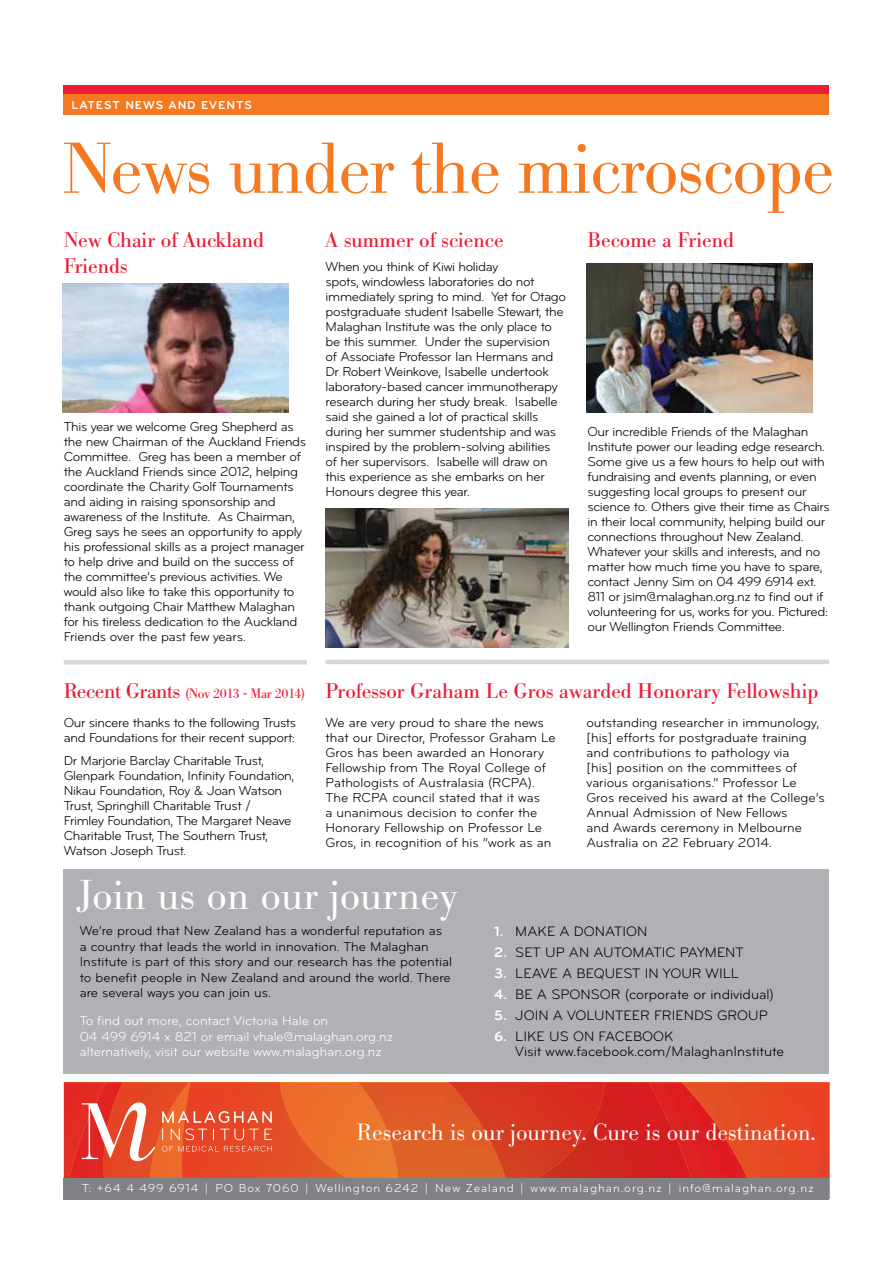
<style>
.page{position:relative;width:893px;height:1263px;background:#fff}
.page>*{position:absolute;margin:0;border:0;box-sizing:border-box;transform-origin:0 0}
.t1{font:300 70.95px "Bodoni BE";letter-spacing:-.02em;color:#f47920}
.t2{font:300 41.25px "Bodoni BE";color:#fff}
.t3{font:300 23.25px "Bodoni BE";color:#fff}
.t4{font:21px/25.2px "Bodoni BE";color:#ed1b35}
.t5{font:14.25px/15px "Bryant Pro";color:#000}
.t6{font:13.5px/15px "Bryant Pro";letter-spacing:-.025em;color:#000}
.t7{font:13.5px/15px "Bryant Pro";color:#000}
.t8{font:13.5px/15.5px "Bryant Pro";color:#fff}
.t9{font:13.5px "Bodoni BE";letter-spacing:-.03em;color:#ed1b35}
.t10{font:12px "Bryant Pro";letter-spacing:.08em;color:#fff}
.t11{font:700 12px "Bryant Pro";letter-spacing:.08em;color:#fff}
.s1{font-size:21px}
.s2{font-weight:700;color:#fff}
</style>
<div class="page">
<img style="left:399px;top:1082px;width:93px;height:96px">
<img style="left:449px;top:1082px;width:145px;height:33px">
<img style="left:474px;top:1113px;width:120px;height:33px">
<img style="left:492px;top:1145px;width:56px;height:33px">
<img style="left:548px;top:1145px;width:14px;height:14px">
<img style="left:123px;top:1082px;width:59px;height:96px">
<div style="left:756px;top:1082px;width:74px;height:117px;background:#e74725"></div>
<img style="left:182px;top:1082px;width:217px;height:96px">
<img style="left:64px;top:1082px;width:59px;height:96px">
<img style="left:698px;top:1082px;width:58px;height:96px">
<img style="left:658px;top:1082px;width:40px;height:87px">
<div style="left:594px;top:1082px;width:64px;height:96px;background:#d41f20"></div>
<div style="left:657px;top:1098px;width:33px;height:80px;background:#d91e21"></div>
<img style="left:562px;top:1118px;width:33px;height:60px">
<img style="left:531px;top:1159px;width:33px;height:19px">
<img style="left:688px;top:1169px;width:10px;height:9px">
<div style="left:64px;top:94px;width:765px;height:21px;background:#f47920"></div>
<div style="left:64px;top:85px;width:765px;height:9px;background:#ed1b35"></div>
<div style="left:64px;top:1178px;width:765px;height:21px;background:#808285"></div>
<svg style="left:162px;top:1146px;width:110px;height:5px"></svg>
<svg style="left:162px;top:1111px;width:110px;height:29px;background:#eb6b4c"></svg>
<svg style="left:82px;top:1102px;width:73px;height:59px"></svg>
<div style="left:64px;top:870px;width:765px;height:204px;background:#afb1b4"></div>
<hr style="left:64px;top:660px;width:243px;height:4px;background:#d5d7d8">
<hr style="left:326px;top:660px;width:503px;height:4px;background:#d5d7d8">
<img style="left:586px;top:264px;width:227px;height:148px">
<img style="left:325px;top:508px;width:243px;height:139px">
<img style="left:63px;top:283px;width:225px;height:129px">
<p class="t11" style="left:71px;top:97px;width:182px">LATEST NEWS AND EVENTS</p>
<h1 class="t1" style="left:63px;top:128px;width:773px">News under the microscope</h1>
<h3 class="t4" style="left:64px;top:228px;width:202px">New Chair of Auckland<br>Friends</h3>
<p class="t6" style="left:64px;top:419px;width:244px">This year we welcome Greg Shepherd as the new Chairman of the Auckland Friends Committee. Greg has been a member of the Auckland Friends since 2012, helping coordinate the Charity Golf Tournaments and aiding in raising sponsorship and awareness of the Institute. As Chairman, Greg says he sees an opportunity to apply his professional skills as a project manager to help drive and build on the success of the committee’s previous activities. We would also like to take this opportunity to thank outgoing Chair Matthew Malaghan for his tireless dedication to the Auckland Friends over the past few years.</p>
<p class="t9" style="left:64px;top:686px;width:243px"><span class="s1">Recent Grants</span> (Nov 2013 - Mar 2014)</p>
<p class="t6" style="left:64px;top:715px;width:234px">Our sincere thanks to the following Trusts and Foundations for their recent support:</p>
<p class="t6" style="left:64px;top:753px;width:232px">Dr Marjorie Barclay Charitable Trust, Glenpark Foundation, Infinity Foundation, Nikau Foundation, Roy &amp; Joan Watson Trust, Springhill Charitable Trust / Frimley Foundation, The Margaret Neave Charitable Trust, The Southern Trust, Watson Joseph Trust.</p>
<h3 class="t4" style="left:326px;top:228px;width:180px">A summer of science</h3>
<p class="t6" style="left:326px;top:259px;width:242px">When you think of Kiwi holiday<br>spots, windowless laboratories do not immediately spring to mind. Yet for Otago postgraduate student Isabelle Stewart, the Malaghan Institute was the only place to be this summer. Under the supervision<br>of Associate Professor Ian Hermans and Dr Robert Weinkove, Isabelle undertook laboratory-based cancer immunotherapy research during her study break. Isabelle said she gained a lot of practical skills during her summer studentship and was inspired by the problem-solving abilities<br>of her supervisors. Isabelle will draw on this experience as she embarks on her Honours degree this year.</p>
<h3 class="t4" style="left:587px;top:228px;width:148px">Become a Friend</h3>
<p class="t6" style="left:587px;top:424px;width:244px">Our incredible Friends of the Malaghan Institute power our leading edge research.<br>Some give us a few hours to help out with fundraising and events planning, or even suggesting local groups to present our science to. Others give their time as Chairs in their local community, helping build our connections throughout New Zealand.<br>Whatever your skills and interests, and no matter how much time you have to spare, contact Jenny Sim on 04 499 6914 ext.<br>811 or jsim@malaghan.org.nz to find out if volunteering for us, works for you. Pictured: our Wellington Friends Committee.</p>
<h3 class="t4" style="left:326px;top:678px;width:494px">Professor Graham Le Gros awarded Honorary Fellowship</h3>
<p class="t7" style="left:326px;top:715px;width:232px">We are very proud to share the news that our Director, Professor Graham Le Gros has been awarded an Honorary Fellowship from The Royal College of Pathologists of Australasia (RCPA).<br>The RCPA council stated that it was<br>a unanimous decision to confer the Honorary Fellowship on Professor Le Gros, in recognition of his “work as an</p>
<p class="t7" style="left:586px;top:715px;width:240px">outstanding researcher in immunology, [his] efforts for postgraduate training and contributions to pathology via<br>[his] position on the committees of various organisations.” Professor Le Gros received his award at the College’s Annual Admission of New Fellows<br>and Awards ceremony in Melbourne Australia on 22 February 2014.</p>
<h2 class="t2" style="left:77px;top:871px;width:382px">Join us on our journey</h2>
<p class="t7" style="left:80px;top:923px;width:374px;line-height:15.5px">We’re proud that New Zealand has a wonderful reputation as a country that leads the world in innovation. The Malaghan Institute is part of this story and our research has the potential to benefit people in New Zealand and around the world. There are several ways you can join us.</p>
<p class="t8" style="left:80px;top:1013px;width:315px">To find out more, contact Victoria Hale on<br>04 499 6914 x 821 or email vhale@malaghan.org.nz alternatively, visit our website www.malaghan.org.nz</p>
<p class="t5" style="left:494px;top:924px;width:155px"><span class="s2">1.</span> MAKE A DONATION</p>
<p class="t5" style="left:494px;top:945px;width:251px"><span class="s2">2.</span> SET UP AN AUTOMATIC PAYMENT</p>
<p class="t5" style="left:494px;top:966px;width:246px"><span class="s2">3.</span> LEAVE A BEQUEST IN YOUR WILL</p>
<p class="t5" style="left:494px;top:987px;width:281px"><span class="s2">4.</span> BE A SPONSOR (corporate or individual)</p>
<p class="t5" style="left:494px;top:1008px;width:275px"><span class="s2">5.</span> JOIN A VOLUNTEER FRIENDS GROUP</p>
<p class="t5" style="left:515px;top:1029px;width:270px;text-indent:-21px"><span class="s2">6.</span> LIKE US ON FACEBOOK<br>Visit www.facebook.com/MalaghanInstitute</p>
<h3 class="t3" style="left:357px;top:1119px;width:461px">Research is our journey. Cure is our destination.</h3>
<p class="t10" style="left:82px;top:1181px;width:733px">T: +64 4 499 6914 | PO Box 7060 | Wellington 6242 | New Zealand | www.malaghan.org.nz | info@malaghan.org.nz</p>
</div>
